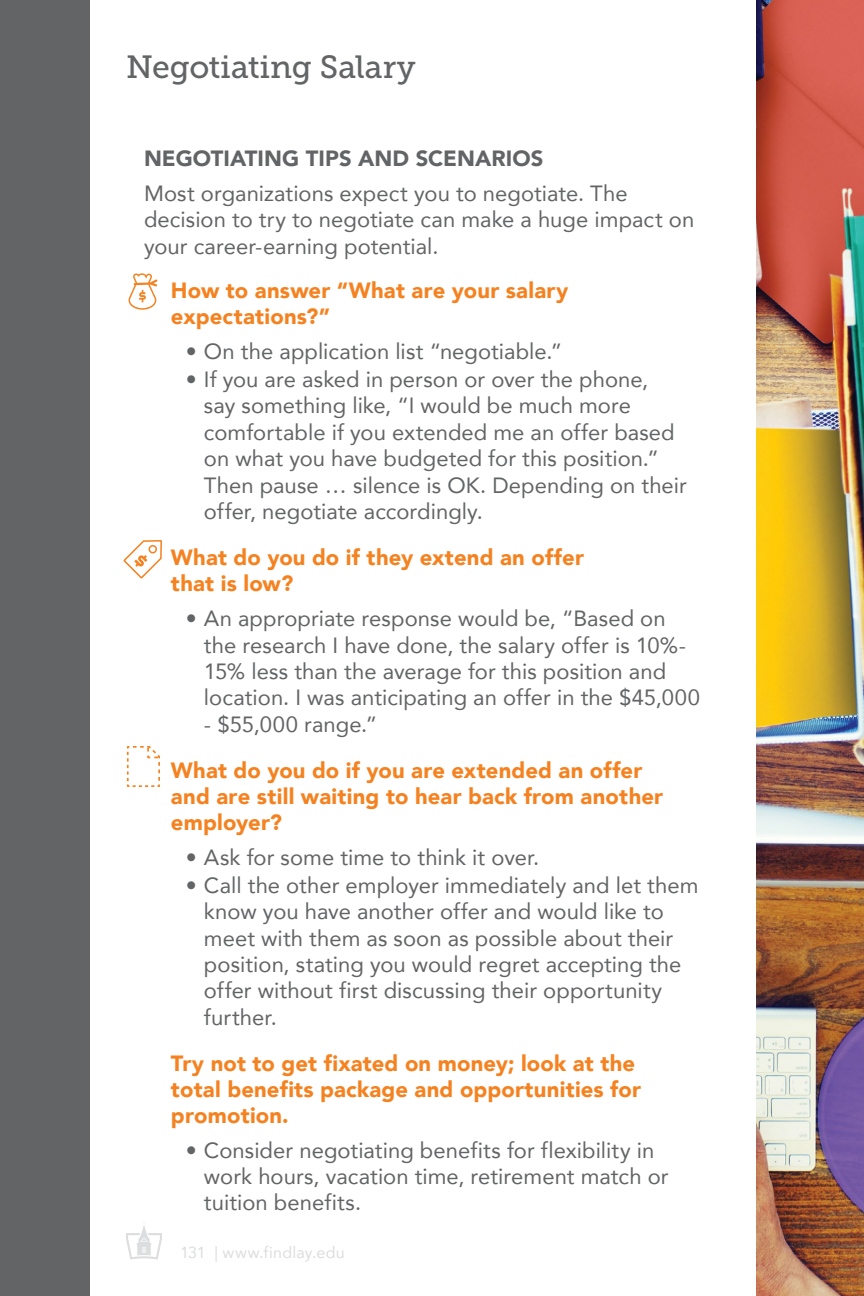
<style>
.page{position:relative;width:864px;height:1296px;background:#fff}
.page>*{position:absolute;margin:0;border:0;box-sizing:border-box;transform-origin:0 0}
.t1{font:32px "Museo Slab 500";color:#636466}
.t2{font:22px/26.4px "Avenir";letter-spacing:.005em;color:#636466}
.t3{font:900 22px/26px "Avenir";letter-spacing:.01em;color:#f58220}
.t4{font:900 22px "Avenir";color:#636466}
.t5{font:16px "Avenir";letter-spacing:.015em;color:#dcddde}
</style>
<div class="page">
<div style="left:0;top:0;width:90px;height:1296px;background:#636466"></div>
<svg style="left:126px;top:1225px;width:36px;height:35px"></svg>
<svg style="left:129px;top:273px;width:29px;height:37px"></svg>
<svg style="left:127px;top:746px;width:33px;height:41px"></svg>
<img style="left:756px;top:0;width:108px;height:1296px">
<svg style="left:124px;top:540px;width:38px;height:38px"></svg>
<h1 class="t1" style="left:126px;top:49px;width:291px">Negotiating Salary</h1>
<p class="t4" style="left:144px;top:139px;width:401px">NEGOTIATING TIPS AND SCENARIOS</p>
<p class="t2" style="left:144px;top:180px;width:552px">Most organizations expect you to negotiate. The decision to try to negotiate can make a huge impact on your career-earning potential.</p>
<p class="t3" style="left:171px;top:276px;width:399px">How to answer “What are your salary expectations?”</p>
<p class="t2" style="left:186px;top:338px;width:378px">• On the application list “negotiable.”</p>
<p class="t2" style="left:204px;top:366px;width:484px;text-indent:-18px">• If you are asked in person or over the phone,<br>say something like, “I would be much more comfortable if you extended me an offer based on what you have budgeted for this position.” Then pause … silence is OK. Depending on their offer, negotiate accordingly.</p>
<p class="t3" style="left:171px;top:544px;width:415px">What do you do if they extend an offer that is low?</p>
<p class="t2" style="left:204px;top:605px;width:498px;text-indent:-18px">• An appropriate response would be, “Based on the research I have done, the salary offer is 10%- 15% less than the average for this position and location. I was anticipating an offer in the $45,000</p>
<p class="t2" style="left:204px;top:710px;width:175px">- $55,000 range.”</p>
<p class="t3" style="left:171px;top:756px;width:494px">What do you do if you are extended an offer and are still waiting to hear back from another employer?</p>
<p class="t2" style="left:186px;top:843px;width:355px">• Ask for some time to think it over.</p>
<p class="t2" style="left:204px;top:871px;width:496px;text-indent:-18px">• Call the other employer immediately and let them know you have another offer and would like to meet with them as soon as possible about their position, stating you would regret accepting the offer without first discussing their opportunity further.</p>
<p class="t3" style="left:171px;top:1049px;width:472px">Try not to get fixated on money; look at the total benefits package and opportunities for promotion.</p>
<p class="t2" style="left:204px;top:1137px;width:466px;text-indent:-18px">• Consider negotiating benefits for flexibility in work hours, vacation time, retirement match or tuition benefits.</p>
<p class="t5" style="left:180px;top:1239px;width:166px">131 | www.findlay.edu</p>
</div>
